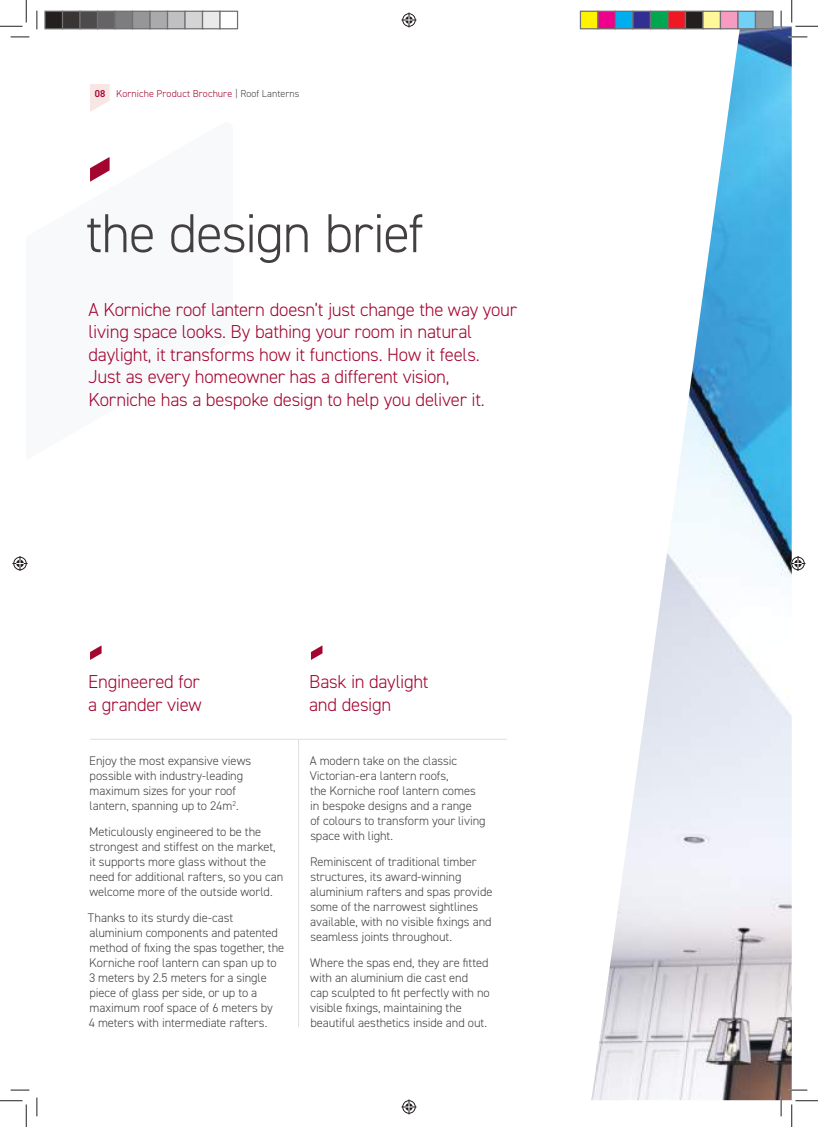
<style>
.page{position:relative;width:818px;height:1127px;background:#fff}
.page>*{position:absolute;margin:0;border:0;box-sizing:border-box;transform-origin:0 0}
.t1{font:300 55px "DIN2014";letter-spacing:-.025em;color:#444041}
.t2{font:300 18.75px/22.5px "DIN2014";letter-spacing:-.015em;color:#a3052f}
.t3{font:300 12.5px/15px "DIN2014";letter-spacing:-.005em;color:#444041}
.t4{font:300 10px "DIN2014";letter-spacing:.01em;color:#a3052f}
.s1{font-weight:600}
.s2{color:#444041}
</style>
<div class="page">
<svg style="left:90px;top:645px;width:12px;height:14px"></svg>
<svg style="left:90px;top:157px;width:20px;height:25px"></svg>
<svg style="left:90px;top:84px;width:20px;height:28px"></svg>
<hr style="left:298px;top:738px;width:1px;height:288px;background:#e0dfdf">
<img style="left:591px;top:26px;width:201px;height:1073px">
<hr style="left:90px;top:738px;width:417px;height:1px;background:#e0dfdf">
<svg style="left:311px;top:645px;width:11px;height:14px"></svg>
<svg style="left:11px;top:36px;width:18px;height:2px"></svg>
<svg style="left:788px;top:36px;width:19px;height:2px"></svg>
<svg style="left:11px;top:1089px;width:18px;height:1px"></svg>
<svg style="left:788px;top:1088px;width:19px;height:2px"></svg>
<svg style="left:36px;top:11px;width:2px;height:18px"></svg>
<svg style="left:36px;top:1097px;width:2px;height:18px"></svg>
<svg style="left:780px;top:11px;width:2px;height:18px"></svg>
<svg style="left:780px;top:1097px;width:2px;height:18px"></svg>
<svg style="left:0;top:0;width:27px;height:27px"></svg>
<svg style="left:0;top:1100px;width:27px;height:26px"></svg>
<svg style="left:791px;top:0;width:27px;height:27px"></svg>
<svg style="left:791px;top:1100px;width:27px;height:26px"></svg>
<svg style="left:401px;top:13px;width:15px;height:15px"></svg>
<svg style="left:401px;top:1099px;width:15px;height:15px"></svg>
<svg style="left:13px;top:556px;width:15px;height:15px"></svg>
<svg style="left:790px;top:556px;width:15px;height:15px"></svg>
<div style="left:45px;top:11px;width:18px;height:18px;background:#241f1f"></div>
<div style="left:44px;top:11px;width:19px;height:18px;border:1px solid #717072"></div>
<div style="left:63px;top:11px;width:17px;height:18px;background:#393535"></div>
<div style="left:62px;top:11px;width:19px;height:18px;border:1px solid #717072"></div>
<div style="left:80px;top:11px;width:18px;height:18px;background:#4e4b4c"></div>
<div style="left:79px;top:11px;width:19px;height:18px;border:1px solid #717072"></div>
<div style="left:98px;top:11px;width:17px;height:18px;background:#656365"></div>
<div style="left:97px;top:11px;width:19px;height:18px;border:1px solid #717072"></div>
<div style="left:115px;top:11px;width:18px;height:18px;background:#7d7c7e"></div>
<div style="left:114px;top:11px;width:19px;height:18px;border:1px solid #717072"></div>
<div style="left:133px;top:11px;width:17px;height:18px;background:#969698"></div>
<div style="left:132px;top:11px;width:19px;height:18px;border:1px solid #717072"></div>
<div style="left:150px;top:11px;width:18px;height:18px;background:#aaaaac"></div>
<div style="left:149px;top:11px;width:19px;height:18px;border:1px solid #717072"></div>
<div style="left:168px;top:11px;width:17px;height:18px;background:#c0bfc1"></div>
<div style="left:167px;top:11px;width:19px;height:18px;border:1px solid #717072"></div>
<div style="left:185px;top:11px;width:18px;height:18px;background:#d5d4d5"></div>
<div style="left:184px;top:11px;width:19px;height:18px;border:1px solid #717072"></div>
<div style="left:203px;top:11px;width:17px;height:18px;background:#ebeaea"></div>
<div style="left:202px;top:11px;width:19px;height:18px;border:1px solid #717072"></div>
<div style="left:219px;top:11px;width:19px;height:18px;border:1px solid #717072"></div>
<div style="left:580px;top:11px;width:18px;height:18px;background:#fff300"></div>
<div style="left:580px;top:11px;width:18px;height:18px;border:1px solid #717072"></div>
<div style="left:598px;top:11px;width:17px;height:18px;background:#ee008c"></div>
<div style="left:597px;top:11px;width:19px;height:18px;border:1px solid #717072"></div>
<div style="left:615px;top:11px;width:18px;height:18px;background:#00aeef"></div>
<div style="left:615px;top:11px;width:18px;height:18px;border:1px solid #717072"></div>
<div style="left:633px;top:11px;width:17px;height:18px;background:#313092"></div>
<div style="left:632px;top:11px;width:19px;height:18px;border:1px solid #717072"></div>
<div style="left:650px;top:11px;width:18px;height:18px;background:#00a650"></div>
<div style="left:650px;top:11px;width:18px;height:18px;border:1px solid #717072"></div>
<div style="left:668px;top:11px;width:17px;height:18px;background:#ef1923"></div>
<div style="left:667px;top:11px;width:19px;height:18px;border:1px solid #717072"></div>
<div style="left:685px;top:11px;width:18px;height:18px;background:#241f1f"></div>
<div style="left:685px;top:11px;width:18px;height:18px;border:1px solid #717072"></div>
<div style="left:703px;top:11px;width:17px;height:18px;background:#fff89a"></div>
<div style="left:702px;top:11px;width:19px;height:18px;border:1px solid #717072"></div>
<div style="left:720px;top:11px;width:18px;height:18px;background:#f69bc2"></div>
<div style="left:720px;top:11px;width:18px;height:18px;border:1px solid #717072"></div>
<div style="left:738px;top:11px;width:17px;height:18px;background:#72d0f6"></div>
<div style="left:737px;top:11px;width:19px;height:18px;border:1px solid #717072"></div>
<div style="left:755px;top:11px;width:18px;height:18px;background:#969698"></div>
<div style="left:755px;top:11px;width:18px;height:18px;border:1px solid #717072"></div>
<p class="t4" style="left:95px;top:87px;width:206px"><span class="s1">08</span> Korniche Product Brochure <span class="s2">| Roof Lanterns</span></p>
<h1 class="t1" style="left:86px;top:200px;width:340px">the design brief</h1>
<p class="t2" style="left:89px;top:298px;width:430px">A Korniche roof lantern doesn’t just change the way your living space looks. By bathing your room in natural daylight, it transforms how it functions. How it feels.<br>Just as every homeowner has a different vision, Korniche has a bespoke design to help you deliver it.</p>
<h2 class="t2" style="left:88px;top:670px;width:115px">Engineered for a grander view</h2>
<p class="t3" style="left:89px;top:753px;width:163px">Enjoy the most expansive views possible with industry-leading maximum sizes for your roof lantern, spanning up to 24m<sup>2</sup>.</p>
<p class="t3" style="left:89px;top:824px;width:195px">Meticulously engineered to be the strongest and stiffest on the market, it supports more glass without the need for additional rafters, so you can welcome more of the outside world.</p>
<p class="t3" style="left:88px;top:909px;width:198px">Thanks to its sturdy die-cast aluminium components and patented method of fixing the spas together, the Korniche roof lantern can span up to 3 meters by 2.5 meters for a single piece of glass per side, or up to a maximum roof space of 6 meters by<br>4 meters with intermediate rafters.</p>
<h2 class="t2" style="left:309px;top:670px;width:121px">Bask in daylight and design</h2>
<p class="t3" style="left:310px;top:753px;width:178px">A modern take on the classic<br>Victorian-era lantern roofs,<br>the Korniche roof lantern comes in bespoke designs and a range<br>of colours to transform your living space with light.</p>
<p class="t3" style="left:310px;top:854px;width:184px">Reminiscent of traditional timber structures, its award-winning aluminium rafters and spas provide some of the narrowest sightlines available, with no visible fixings and seamless joints throughout.</p>
<p class="t3" style="left:310px;top:954px;width:181px">Where the spas end, they are fitted with an aluminium die cast end<br>cap sculpted to fit perfectly with no visible fixings, maintaining the beautiful aesthetics inside and out.</p>
</div>
